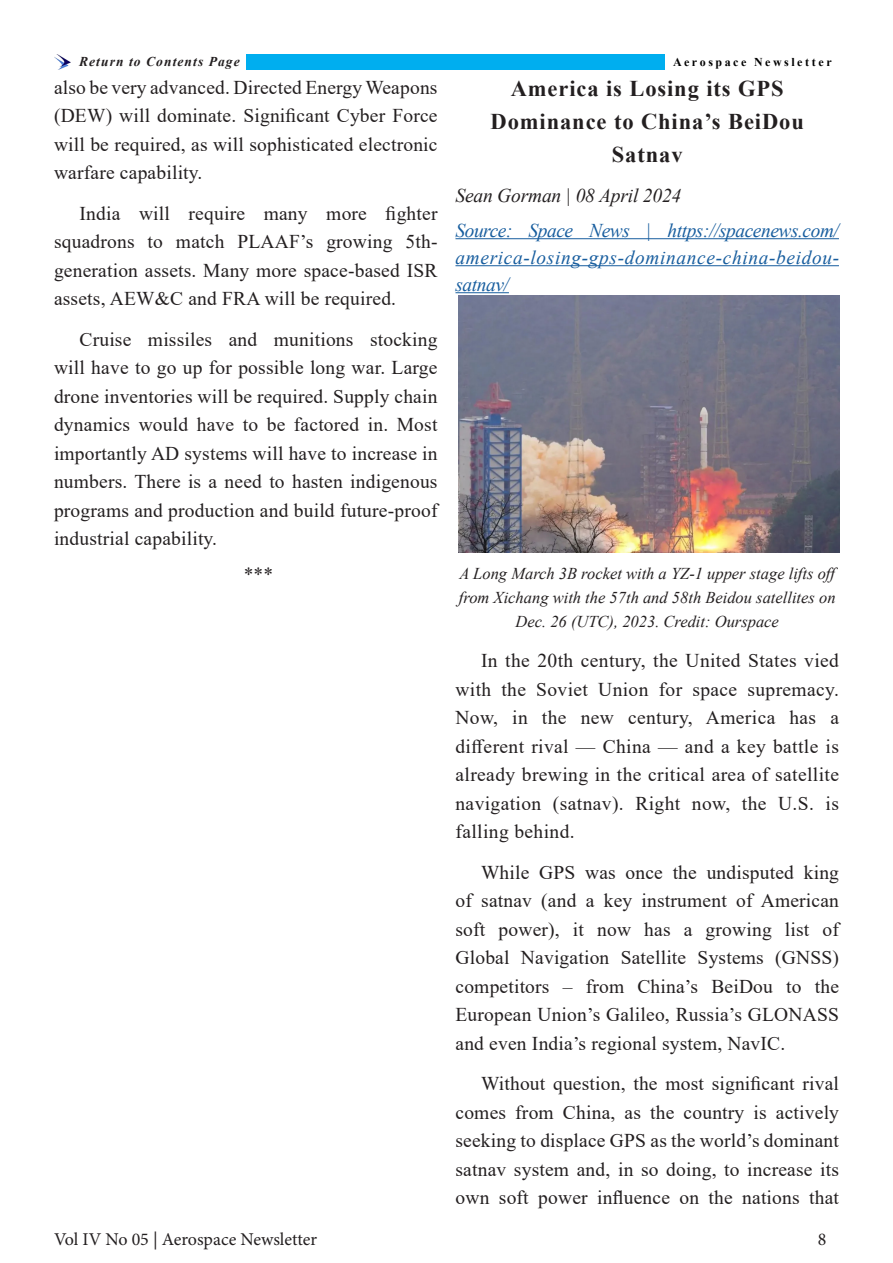
<style>
.page{position:relative;width:893px;height:1263px;background:#fff}
.page>*{position:absolute;margin:0;border:0;box-sizing:border-box;transform-origin:0 0}
.t1{font:700 22.5px/33px "Times New Roman";letter-spacing:.04em;color:#231f20;text-align:center}
.t2{font:19.5px/28.5px "Times New Roman";letter-spacing:.01em;color:#231f20;text-align:justify}
.t3{font:italic 19.5px/27px "Times New Roman";letter-spacing:.035em;color:#175d9e;text-align:justify}
.t4{font:italic 19.5px "Times New Roman";letter-spacing:-.01em;color:#231f20}
.t5{font:18px "Minion Pro";color:#231f20}
.t6{font:italic 16.5px/24px "Times New Roman";color:#231f20;text-align:center}
.t7{font:italic 700 13.5px "Times New Roman";letter-spacing:.08em;color:#231f20}
.t8{font:700 12px "Times New Roman";letter-spacing:.21em;color:#000}
</style>
<div class="page">
<hr style="left:455px;top:238px;width:384px;height:1px;background:#175d9e">
<hr style="left:455px;top:265px;width:384px;height:1px;background:#175d9e">
<hr style="left:455px;top:292px;width:54px;height:1px;background:#175d9e">
<img style="left:54px;top:54px;width:17px;height:16px">
<div style="left:246px;top:54px;width:420px;height:16px;background:#00aeef"></div>
<img style="left:458px;top:296px;width:381px;height:256px">
<p class="t7" style="left:79px;top:52px;width:162px">Return to Contents Page</p>
<p class="t8" style="left:673px;top:53px;width:160px">Aerospace Newsletter</p>
<p class="t2" style="left:54px;top:72px;width:385px">also be very advanced. Directed Energy Weapons (DEW) will dominate. Significant Cyber Force will be required, as will sophisticated electronic warfare capability.</p>
<p class="t2" style="left:54px;top:198px;width:385px;text-indent:26px">India will require many more fighter squadrons to match PLAAF’s growing 5th&shy;generation assets. Many more space-based ISR assets, AEW&amp;C and FRA will be required.</p>
<p class="t2" style="left:54px;top:324px;width:385px;text-indent:26px">Cruise missiles and munitions stocking will have to go up for possible long war. Large drone inventories will be required. Supply chain dynamics would have to be factored in. Most importantly AD systems will have to increase in numbers. There is a need to hasten indigenous programs and production and build future-proof industrial capability.</p>
<p class="t2" style="left:244px;top:560px;width:31px">***</p>
<p class="t1" style="left:491px;top:71px;width:315px">America is Losing its GPS<br>Dominance to China’s BeiDou<br>Satnav</p>
<p class="t4" style="left:455px;top:182px;width:227px">Sean Gorman | 08 April 2024</p>
<p class="t3" style="left:455px;top:216px;width:385px">Source: Space News | https://spacenews.com/ america-losing-gps-dominance-china-beidou&shy;satnav/</p>
<p class="t6" style="left:459px;top:561px;width:384px">A Long March 3B rocket with a YZ-1 upper stage lifts off from Xichang with the 57th and 58th Beidou satellites on<br>Dec. 26 (UTC), 2023. Credit: Ourspace</p>
<p class="t2" style="left:455px;top:646px;width:385px;text-indent:26px">In the 20th century, the United States vied with the Soviet Union for space supremacy.<br>Now, in the new century, America has a different rival — China — and a key battle is already brewing in the critical area of satellite navigation (satnav). Right now, the U.S. is falling behind.</p>
<p class="t2" style="left:455px;top:857px;width:385px;text-indent:26px">While GPS was once the undisputed king of satnav (and a key instrument of American soft power), it now has a growing list of Global Navigation Satellite Systems (GNSS) competitors – from China’s BeiDou to the European Union’s Galileo, Russia’s GLONASS and even India’s regional system, NavIC.</p>
<p class="t2" style="left:455px;top:1069px;width:385px;text-indent:26px">Without question, the most significant rival comes from China, as the country is actively seeking to displace GPS as the world’s dominant satnav system and, in so doing, to increase its own soft power influence on the nations that</p>
<p class="t5" style="left:54px;top:1227px;width:265px">Vol IV No 05 | Aerospace Newsletter</p>
<p class="t5" style="left:818px;top:1227px;width:10px">8</p>
</div>
